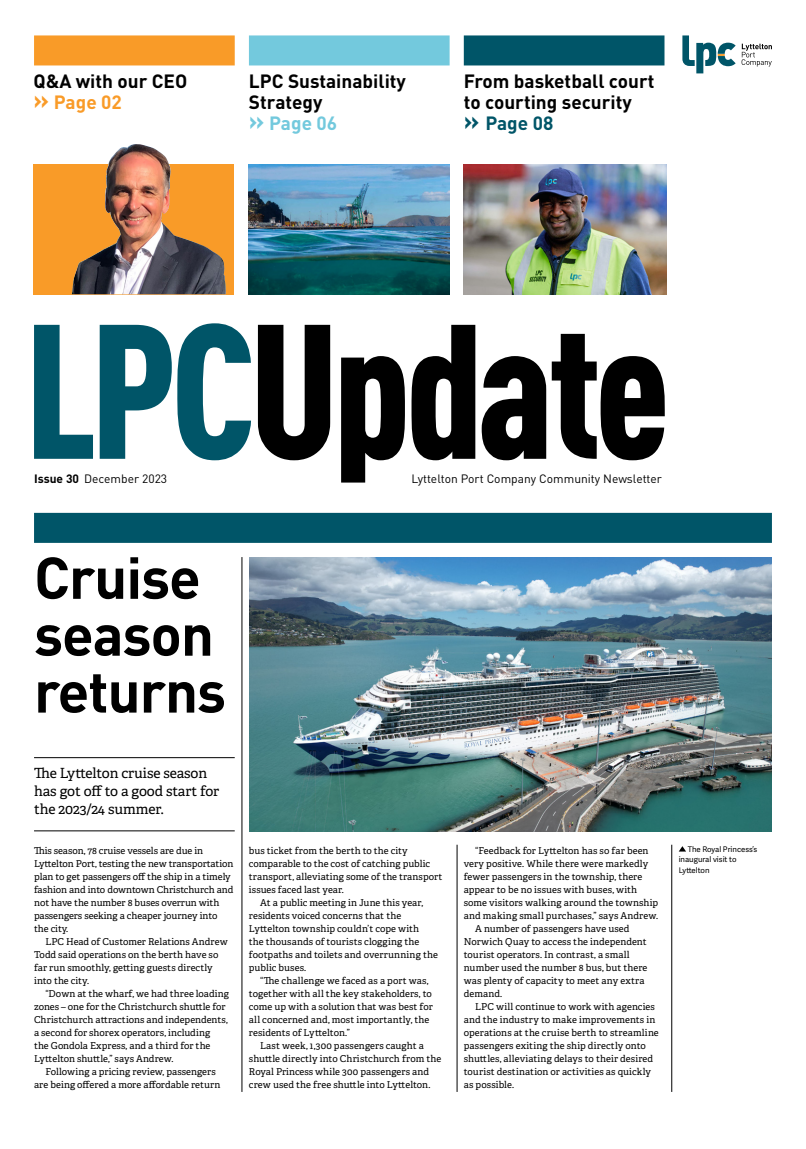
<style>
.page{position:relative;width:806px;height:1149px;background:#fff}
.page>*{position:absolute;margin:0;border:0;box-sizing:border-box;transform-origin:0 0}
.t1{font:700 58px/56.8px "DIN Pro";letter-spacing:-.02em;color:#000}
.t2{font:700 19px/21px "DIN Pro";color:#000}
.t3{font:14px/18px "Adelle";letter-spacing:-.005em;color:#000}
.t4{font:12px "DIN Pro";color:#000}
.t5{font:9.5px/13px "Adelle";letter-spacing:.005em;color:#000}
.t6{font:7.8px/10.5px "Adelle Sans";color:#000}
.s1{font-size:25px;color:#f99b28}
.s2{color:#f99b28}
.s3{font-size:25px;color:#73c9dd}
.s4{color:#73c9dd}
.s5{font-size:25px;color:#005568}
.s6{color:#005568}
.s7{font-weight:700}
</style>
<div class="page">
<div style="left:34px;top:35px;width:200px;height:30px;background:#f99b28"></div>
<div style="left:249px;top:35px;width:200px;height:30px;background:#73c9dd"></div>
<div style="left:463px;top:35px;width:201px;height:30px;background:#005568"></div>
<svg style="left:682px;top:35px;width:53px;height:38px"></svg>
<svg style="left:741px;top:44px;width:30px;height:23px"></svg>
<div style="left:34px;top:512px;width:737px;height:30px;background:#005568"></div>
<svg style="left:258px;top:325px;width:407px;height:157px"></svg>
<svg style="left:34px;top:323px;width:217px;height:137px"></svg>
<img style="left:463px;top:164px;width:203px;height:130px">
<img style="left:249px;top:164px;width:200px;height:130px">
<div style="left:34px;top:164px;width:200px;height:130px;background:#f99b28"></div>
<hr style="left:34px;top:757px;width:200px;height:1px;background:#000">
<hr style="left:34px;top:830px;width:200px;height:1px;background:#000">
<img style="left:249px;top:557px;width:522px;height:274px">
<hr style="left:241px;top:557px;width:1px;height:534px;background:#000">
<hr style="left:456px;top:844px;width:1px;height:247px;background:#000">
<hr style="left:671px;top:844px;width:1px;height:247px;background:#000">
<img style="left:72px;top:144px;width:153px;height:150px">
<svg style="left:679px;top:846px;width:6px;height:5px"></svg>
<h2 class="t2" style="left:34px;top:69px;width:155px">Q&amp;A with our CEO <span class="s1">»</span> <span class="s2">Page 02</span></h2>
<h2 class="t2" style="left:249px;top:69px;width:158px">LPC Sustainability<br>Strategy<br><span class="s3">»</span> <span class="s4">Page 06</span></h2>
<h2 class="t2" style="left:463px;top:69px;width:192px">From basketball court to courting security<br><span class="s5">»</span> <span class="s6">Page 08</span></h2>
<p class="t4" style="left:34px;top:469px;width:135px"><span class="s7">Issue 30</span> December 2023</p>
<p class="t4" style="left:411px;top:469px;width:252px">Lyttelton Port Company Community Newsletter</p>
<h1 class="t1" style="left:34px;top:545px;width:193px">Cruise season returns</h1>
<h3 class="t3" style="left:34px;top:763px;width:187px">The Lyttelton cruise season has got off to a good start for the 2023/24 summer.</h3>
<p class="t5" style="left:34px;top:843px;width:201px">This season, 78 cruise vessels are due in Lyttelton Port, testing the new transportation plan to get passengers off the ship in a timely fashion and into downtown Christchurch and not have the number 8 buses overrun with passengers seeking a cheaper journey into the city.</p>
<p class="t5" style="left:34px;top:934px;width:195px;text-indent:11px">LPC Head of Customer Relations Andrew Todd said operations on the berth have so far run smoothly, getting guests directly into the city.</p>
<p class="t5" style="left:34px;top:986px;width:196px;text-indent:11px">“Down at the wharf, we had three loading zones – one for the Christchurch shuttle for Christchurch attractions and independents, a second for shorex operators, including<br>the Gondola Express, and a third for the Lyttelton shuttle,” says Andrew.</p>
<p class="t5" style="left:34px;top:1064px;width:188px;text-indent:11px">Following a pricing review, passengers are being offered a more affordable return</p>
<p class="t5" style="left:249px;top:843px;width:160px">bus ticket from the berth to the city</p>
<p class="t5" style="left:249px;top:856px;width:182px">comparable to the cost of catching public</p>
<p class="t5" style="left:249px;top:869px;width:195px">transport, alleviating some of the transport</p>
<p class="t5" style="left:249px;top:882px;width:96px">issues faced last year.</p>
<p class="t5" style="left:260px;top:895px;width:164px">At a public meeting in June this year,</p>
<p class="t5" style="left:249px;top:908px;width:154px">residents voiced concerns that the</p>
<p class="t5" style="left:249px;top:921px;width:172px">Lyttelton township couldn’t cope with</p>
<p class="t5" style="left:249px;top:934px;width:172px">the thousands of tourists clogging the</p>
<p class="t5" style="left:249px;top:947px;width:190px">footpaths and toilets and overrunning the</p>
<p class="t5" style="left:249px;top:960px;width:59px">public buses.</p>
<p class="t5" style="left:260px;top:973px;width:170px">“The challenge we faced as a port was,</p>
<p class="t5" style="left:249px;top:986px;width:184px">together with all the key stakeholders, to</p>
<p class="t5" style="left:249px;top:999px;width:185px">come up with a solution that was best for</p>
<p class="t5" style="left:249px;top:1012px;width:182px">all concerned and, most importantly, the</p>
<p class="t5" style="left:249px;top:1025px;width:102px">residents of Lyttelton.”</p>
<p class="t5" style="left:260px;top:1038px;width:165px">Last week, 1,300 passengers caught a</p>
<p class="t5" style="left:249px;top:1051px;width:194px">shuttle directly into Christchurch from the</p>
<p class="t5" style="left:249px;top:1064px;width:182px">Royal Princess while 300 passengers and</p>
<p class="t5" style="left:249px;top:1077px;width:183px">crew used the free shuttle into Lyttelton.</p>
<p class="t5" style="left:475px;top:843px;width:175px">“Feedback for Lyttelton has so far been</p>
<p class="t5" style="left:463px;top:856px;width:186px">very positive. While there were markedly</p>
<p class="t5" style="left:463px;top:869px;width:180px">fewer passengers in the township, there</p>
<p class="t5" style="left:463px;top:882px;width:175px">appear to be no issues with buses, with</p>
<p class="t5" style="left:463px;top:895px;width:196px">some visitors walking around the township</p>
<p class="t5" style="left:463px;top:908px;width:196px">and making small purchases,” says Andrew.</p>
<p class="t5" style="left:475px;top:921px;width:156px">A number of passengers have used</p>
<p class="t5" style="left:463px;top:934px;width:184px">Norwich Quay to access the independent</p>
<p class="t5" style="left:463px;top:947px;width:167px">tourist operators. In contrast, a small</p>
<p class="t5" style="left:463px;top:960px;width:185px">number used the number 8 bus, but there</p>
<p class="t5" style="left:463px;top:973px;width:182px">was plenty of capacity to meet any extra</p>
<p class="t5" style="left:463px;top:986px;width:40px">demand.</p>
<p class="t5" style="left:475px;top:999px;width:181px">LPC will continue to work with agencies</p>
<p class="t5" style="left:463px;top:1012px;width:193px">and the industry to make improvements in</p>
<p class="t5" style="left:463px;top:1025px;width:196px">operations at the cruise berth to streamline</p>
<p class="t5" style="left:463px;top:1038px;width:183px">passengers exiting the ship directly onto</p>
<p class="t5" style="left:463px;top:1051px;width:191px">shuttles, alleviating delays to their desired</p>
<p class="t5" style="left:463px;top:1064px;width:189px">tourist destination or activities as quickly</p>
<p class="t5" style="left:463px;top:1077px;width:52px">as possible.</p>
<p class="t6" style="left:678px;top:843px;width:80px;text-indent:9px">The Royal Princess’s inaugural visit to<br>Lyttelton</p>
</div>
